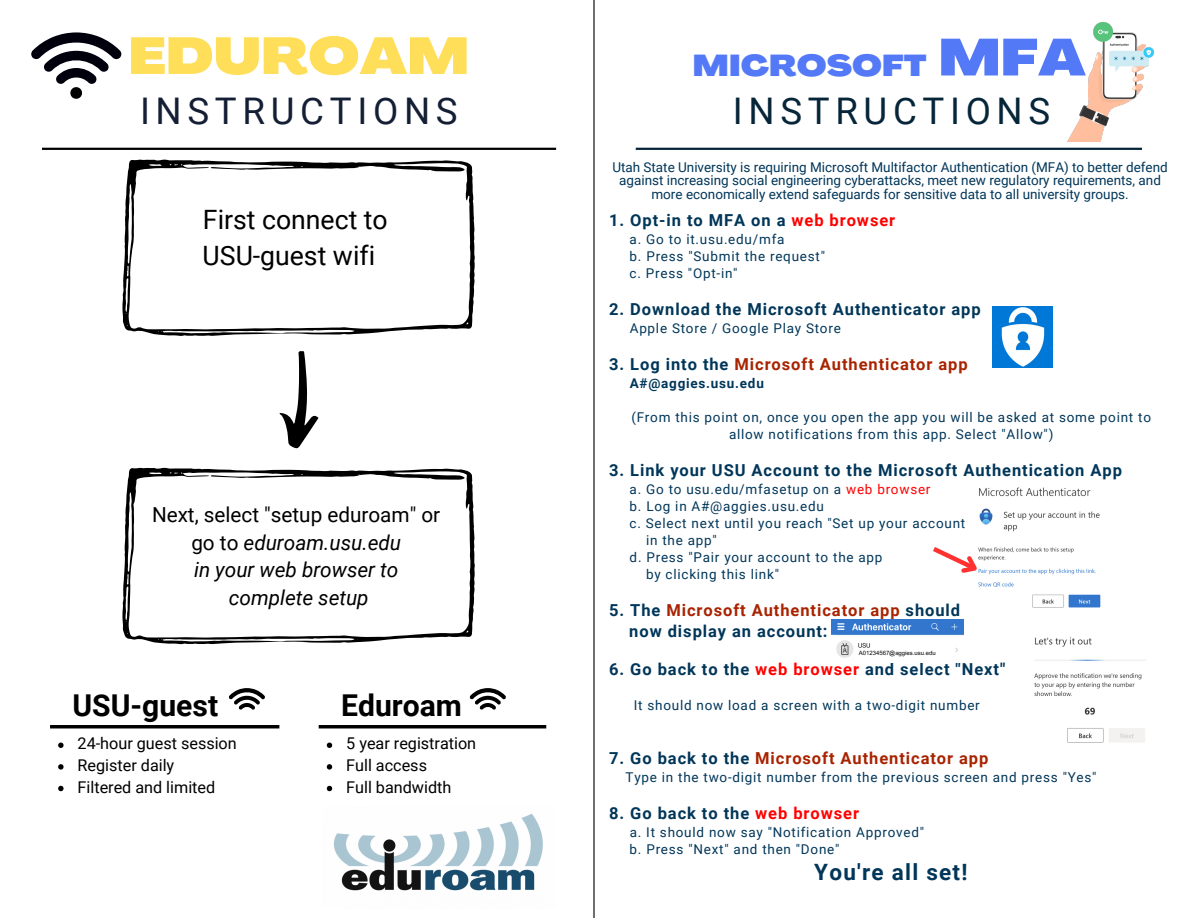
<style>
.page{position:relative;width:1188px;height:918px;background:#fff}
.page>*{position:absolute;margin:0;border:0;box-sizing:border-box;transform-origin:0 0}
.t1{font:900 expanded 51.15px "Agrandir";color:#5479f7}
.t2{font:900 expanded 51px "Agrandir";letter-spacing:.005em;color:#ffde59}
.t3{font:36.75px "Roboto";letter-spacing:.155em;color:#141f35}
.t4{font:36.75px "Roboto";letter-spacing:.155em;color:#062539}
.t5{font:700 30.15px "Roboto";color:#000}
.t6{font:900 expanded 29.7px "Agrandir";letter-spacing:.005em;color:#5479f7}
.t7{font:26.7px "Roboto";color:#000}
.t8{font:700 22.5px "Roboto";letter-spacing:.055em;color:#003659}
.t9{font:italic 20.7px "Roboto";color:#000}
.t10{font:20.7px "Roboto";color:#000}
.t11{font:700 16.5px "Roboto";letter-spacing:.055em;color:#003659}
.t12{font:700 16.5px "Roboto";letter-spacing:.055em;color:#a82300}
.t13{font:16.2px "Roboto";color:#000}
.t14{font:13.5px "Roboto";letter-spacing:.055em;color:#003659}
.t15{font:13.5px/13.5px "Roboto";color:#003659;text-align:center}
.t16{font:700 13.5px "Roboto";letter-spacing:.055em;color:#003659}
.t17{font:6px "Arial MT Pro";color:#000}
.s1{font-style:normal}
.s2{color:#f00}
.s3{color:#003659}
</style>
<div class="page">
<hr style="left:593px;top:0;width:2px;height:918px;background:#000">
<hr style="left:42px;top:148px;width:514px;height:2px;background:#000">
<img style="left:992px;top:307px;width:61px;height:61px">
<img style="left:978px;top:487px;width:123px;height:121px">
<svg style="left:933px;top:543px;width:54px;height:40px"></svg>
<img style="left:1034px;top:637px;width:112px;height:106px">
<img style="left:832px;top:620px;width:132px;height:38px">
<div style="left:857px;top:649px;width:81px;height:9px;background:#fff"></div>
<hr style="left:636px;top:148px;width:506px;height:2px;background:#062539">
<svg style="left:279px;top:351px;width:39px;height:98px"></svg>
<svg style="left:122px;top:159px;width:353px;height:177px"></svg>
<svg style="left:122px;top:468px;width:353px;height:177px"></svg>
<svg style="left:58px;top:743px;width:6px;height:5px"></svg>
<svg style="left:58px;top:764px;width:6px;height:6px"></svg>
<svg style="left:58px;top:786px;width:6px;height:5px"></svg>
<hr style="left:50px;top:725px;width:229px;height:3px;background:#000">
<svg style="left:229px;top:688px;width:36px;height:22px"></svg>
<svg style="left:327px;top:743px;width:5px;height:5px"></svg>
<svg style="left:327px;top:764px;width:5px;height:6px"></svg>
<svg style="left:327px;top:786px;width:5px;height:5px"></svg>
<hr style="left:319px;top:725px;width:227px;height:3px;background:#000">
<svg style="left:470px;top:688px;width:36px;height:22px"></svg>
<img style="left:333px;top:813px;width:210px;height:78px">
<svg style="left:31px;top:32px;width:91px;height:67px"></svg>
<img style="left:1068px;top:22px;width:85px;height:119px">
<p class="t2" style="left:129px;top:36px;width:342px">EDUROAM</p>
<p class="t3" style="left:140px;top:90px;width:319px">INSTRUCTIONS</p>
<p class="t4" style="left:733px;top:90px;width:319px">INSTRUCTIONS</p>
<p class="t1" style="left:939px;top:37px;width:149px">MFA</p>
<p class="t6" style="left:693px;top:53px;width:235px">MICROSOFT</p>
<p class="t7" style="left:203px;top:204px;width:186px">First connect to</p>
<p class="t7" style="left:203px;top:240px;width:174px">USU-guest wifi</p>
<p class="t10" style="left:152px;top:503px;width:290px">Next, select "setup eduroam" or</p>
<p class="t9" style="left:191px;top:531px;width:211px"><span class="s1">go to</span> eduroam.usu.edu</p>
<p class="t9" style="left:194px;top:558px;width:206px">in your web browser to</p>
<p class="t9" style="left:229px;top:586px;width:141px">complete setup</p>
<p class="t5" style="left:73px;top:688px;width:147px">USU-guest</p>
<p class="t13" style="left:78px;top:734px;width:161px">24-hour guest session</p>
<p class="t13" style="left:78px;top:756px;width:98px">Register daily</p>
<p class="t13" style="left:78px;top:778px;width:139px">Filtered and limited</p>
<p class="t5" style="left:341px;top:688px;width:122px">Eduroam</p>
<p class="t13" style="left:346px;top:734px;width:132px">5 year registration</p>
<p class="t13" style="left:346px;top:756px;width:82px">Full access</p>
<p class="t13" style="left:346px;top:778px;width:107px">Full bandwidth</p>
<p class="t15" style="left:612px;top:161px;width:557px">Utah State University is requiring Microsoft Multifactor Authentication (MFA) to better defend against increasing social engineering cyberattacks, meet new regulatory requirements, and more economically extend safeguards for sensitive data to all university groups.</p>
<p class="t11" style="left:609px;top:211px;width:288px">1. Opt-in to MFA on a <span class="s2">web browser</span></p>
<p class="t14" style="left:630px;top:232px;width:156px">a. Go to it.usu.edu/mfa</p>
<p class="t14" style="left:630px;top:249px;width:197px">b. Press "Submit the request"</p>
<p class="t14" style="left:630px;top:266px;width:109px">c. Press "Opt-in"</p>
<p class="t11" style="left:609px;top:300px;width:373px">2. Download the Microsoft Authenticator app</p>
<p class="t14" style="left:630px;top:321px;width:213px">Apple Store / Google Play Store</p>
<p class="t12" style="left:609px;top:355px;width:360px"><span class="s3">3. Log into the</span> Microsoft Authenticator app</p>
<p class="t16" style="left:630px;top:376px;width:136px">A#@aggies.usu.edu</p>
<p class="t14" style="left:631px;top:410px;width:521px">(From this point on, once you open the app you will be asked at some point to</p>
<p class="t14" style="left:729px;top:427px;width:326px">allow notifications from this app. Select "Allow")</p>
<p class="t11" style="left:609px;top:461px;width:514px">3. Link your USU Account to the Microsoft Authentication App</p>
<p class="t14" style="left:630px;top:482px;width:302px">a. Go to usu.edu/mfasetup on a <span class="s2">web browser</span></p>
<p class="t14" style="left:630px;top:499px;width:196px">b. Log in A#@aggies.usu.edu</p>
<p class="t14" style="left:630px;top:515px;width:337px">c. Select next until you reach "Set up your account</p>
<p class="t14" style="left:646px;top:532px;width:72px">in the app"</p>
<p class="t14" style="left:630px;top:549px;width:254px">d. Press "Pair your account to the app</p>
<p class="t14" style="left:646px;top:566px;width:134px">by clicking this link"</p>
<p class="t12" style="left:609px;top:600px;width:352px"><span class="s3">5. The</span> Microsoft Authenticator app <span class="s3">should</span></p>
<p class="t11" style="left:629px;top:622px;width:200px">now display an account:</p>
<p class="t11" style="left:609px;top:660px;width:398px">6. Go back to the <span class="s2">web browser</span> and select "Next"</p>
<p class="t14" style="left:634px;top:698px;width:348px">It should now load a screen with a two-digit number</p>
<p class="t12" style="left:609px;top:749px;width:381px"><span class="s3">7. Go back to the</span> Microsoft Authenticator app</p>
<p class="t14" style="left:626px;top:770px;width:473px">Type in the two-digit number from the previous screen and press "Yes"</p>
<p class="t11" style="left:609px;top:804px;width:251px">8. Go back to the <span class="s2">web browser</span></p>
<p class="t14" style="left:630px;top:825px;width:296px">a. It should now say "Notification Approved"</p>
<p class="t14" style="left:630px;top:842px;width:211px">b. Press "Next" and then "Done"</p>
<p class="t8" style="left:814px;top:859px;width:155px">You're all set!</p>
<p class="t17" style="left:859px;top:650px;width:78px">A01234567@aggies.usu.edu</p>
</div>
